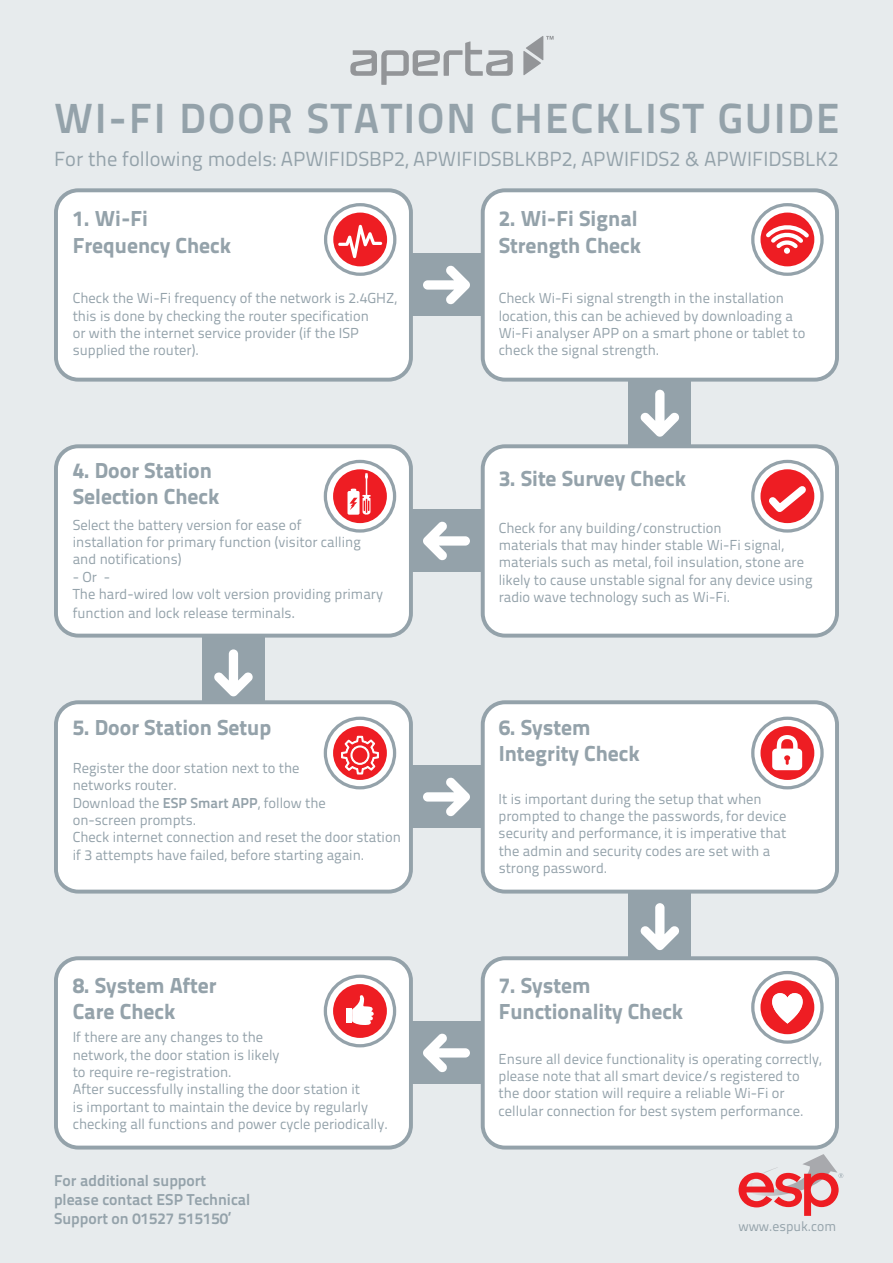
<style>
.page{position:relative;width:893px;height:1263px;background:#e7ebed}
.page>*{position:absolute;margin:0;border:0;box-sizing:border-box;transform-origin:0 0}
.t1{font:700 42.15px "Titillium Text 22 L";letter-spacing:.05em;color:#94a2aa}
.t2{font:800 21.75px/26.1px "Titillium Text 22 L";color:#94a2aa}
.t3{font:20.4px "Titillium Text 22 L";color:#94a2aa}
.t4{font:700 15.75px/18.9px "Titillium Text 22 L";color:#94a2aa}
.t5{font:14.4px/17.4px "Titillium Text 22 L";color:#94a2aa}
.t6{font:13.65px "Titillium Text 22 L";color:#94a2aa}
.s1{font-size:15.75px}
.s2{font-weight:700}
</style>
<div class="page">
<div style="left:629px;top:382px;width:62px;height:71px;background:#94a2aa"></div>
<div style="left:202px;top:637px;width:63px;height:72px;background:#94a2aa"></div>
<div style="left:629px;top:891px;width:62px;height:71px;background:#94a2aa"></div>
<div style="left:411px;top:1022px;width:71px;height:62px;background:#94a2aa"></div>
<div style="left:411px;top:254px;width:71px;height:62px;background:#94a2aa"></div>
<div style="left:411px;top:510px;width:71px;height:62px;background:#94a2aa"></div>
<div style="left:411px;top:766px;width:71px;height:62px;background:#94a2aa"></div>
<div style="left:483px;top:190px;width:354px;height:190px;background:#fff;border-radius:22px"></div>
<div style="left:481px;top:188px;width:358px;height:194px;border:4px solid #94a2aa;border-radius:22px"></div>
<div style="left:56px;top:190px;width:355px;height:190px;background:#fff;border-radius:22px"></div>
<div style="left:54px;top:188px;width:359px;height:194px;border:4px solid #94a2aa;border-radius:22px"></div>
<div style="left:56px;top:958px;width:355px;height:189px;background:#fff;border-radius:22px"></div>
<div style="left:54px;top:956px;width:359px;height:193px;border:4px solid #94a2aa;border-radius:22px"></div>
<div style="left:483px;top:958px;width:354px;height:189px;background:#fff;border-radius:22px"></div>
<div style="left:481px;top:956px;width:358px;height:193px;border:4px solid #94a2aa;border-radius:22px"></div>
<div style="left:56px;top:702px;width:355px;height:189px;background:#fff;border-radius:22px"></div>
<div style="left:54px;top:700px;width:359px;height:193px;border:4px solid #94a2aa;border-radius:22px"></div>
<div style="left:483px;top:702px;width:354px;height:189px;background:#fff;border-radius:22px"></div>
<div style="left:481px;top:700px;width:358px;height:193px;border:4px solid #94a2aa;border-radius:22px"></div>
<div style="left:56px;top:446px;width:355px;height:190px;background:#fff;border-radius:22px"></div>
<div style="left:54px;top:444px;width:359px;height:194px;border:4px solid #94a2aa;border-radius:22px"></div>
<div style="left:483px;top:446px;width:354px;height:190px;background:#fff;border-radius:22px"></div>
<div style="left:481px;top:444px;width:358px;height:194px;border:4px solid #94a2aa;border-radius:22px"></div>
<div style="left:333px;top:213px;width:54px;height:53px;background:#ee1d23;border-radius:50%"></div>
<div style="left:324px;top:203px;width:72px;height:73px;border:3px solid #94a2aa;border-radius:50%"></div>
<div style="left:333px;top:469px;width:54px;height:54px;background:#ee1d23;border-radius:50%"></div>
<div style="left:324px;top:460px;width:72px;height:73px;border:3px solid #94a2aa;border-radius:50%"></div>
<div style="left:333px;top:726px;width:54px;height:54px;background:#ee1d23;border-radius:50%"></div>
<div style="left:324px;top:717px;width:72px;height:72px;border:3px solid #94a2aa;border-radius:50%"></div>
<div style="left:333px;top:984px;width:54px;height:54px;background:#ee1d23;border-radius:50%"></div>
<div style="left:324px;top:974px;width:72px;height:73px;border:3px solid #94a2aa;border-radius:50%"></div>
<div style="left:760px;top:213px;width:54px;height:53px;background:#ee1d23;border-radius:50%"></div>
<div style="left:751px;top:203px;width:73px;height:73px;border:3px solid #94a2aa;border-radius:50%"></div>
<div style="left:760px;top:469px;width:54px;height:54px;background:#ee1d23;border-radius:50%"></div>
<div style="left:751px;top:460px;width:73px;height:73px;border:3px solid #94a2aa;border-radius:50%"></div>
<div style="left:760px;top:726px;width:54px;height:54px;background:#ee1d23;border-radius:50%"></div>
<div style="left:751px;top:717px;width:73px;height:72px;border:3px solid #94a2aa;border-radius:50%"></div>
<div style="left:760px;top:980px;width:54px;height:54px;background:#ee1d23;border-radius:50%"></div>
<div style="left:751px;top:971px;width:73px;height:73px;border:3px solid #94a2aa;border-radius:50%"></div>
<svg style="left:762px;top:225px;width:51px;height:29px"></svg>
<svg style="left:762px;top:479px;width:51px;height:40px"></svg>
<svg style="left:347px;top:473px;width:24px;height:42px"></svg>
<svg style="left:341px;top:728px;width:38px;height:47px"></svg>
<svg style="left:772px;top:735px;width:30px;height:35px"></svg>
<svg style="left:338px;top:225px;width:44px;height:33px"></svg>
<svg style="left:352px;top:995px;width:22px;height:30px"></svg>
<div style="left:346px;top:1008px;width:5px;height:14px;background:#fff"></div>
<svg style="left:423px;top:265px;width:47px;height:40px"></svg>
<svg style="left:640px;top:390px;width:39px;height:47px"></svg>
<svg style="left:214px;top:649px;width:39px;height:47px"></svg>
<svg style="left:640px;top:903px;width:39px;height:47px"></svg>
<svg style="left:423px;top:1033px;width:47px;height:39px"></svg>
<svg style="left:423px;top:521px;width:47px;height:40px"></svg>
<svg style="left:423px;top:777px;width:47px;height:40px"></svg>
<svg style="left:772px;top:993px;width:31px;height:30px"></svg>
<svg style="left:738px;top:1154px;width:105px;height:62px"></svg>
<svg style="left:350px;top:41px;width:163px;height:44px"></svg>
<svg style="left:523px;top:36px;width:31px;height:39px"></svg>
<h1 class="t1" style="left:54px;top:85px;width:787px">WI-FI DOOR STATION CHECKLIST GUIDE</h1>
<h3 class="t3" style="left:54px;top:143px;width:786px">For the following models: APWIFIDSBP2, APWIFIDSBLKBP2, APWIFIDS2 &amp; APWIFIDSBLK2</h3>
<h2 class="t2" style="left:73px;top:204px;width:160px">1. Wi-Fi<br>Frequency Check</h2>
<h2 class="t2" style="left:499px;top:204px;width:144px">2. Wi-Fi Signal<br>Strength Check</h2>
<p class="t5" style="left:73px;top:289px;width:326px">Check the Wi-Fi frequency of the network is 2.4GHZ, this is done by checking the router specification<br>or with the internet service provider (if the ISP supplied the router).</p>
<h2 class="t2" style="left:73px;top:456px;width:148px">4. Door Station<br>Selection Check</h2>
<p class="t5" style="left:73px;top:515px;width:290px">Select the battery version for ease of installation for primary function (visitor calling and notifications)</p>
<p class="t5" style="left:73px;top:567px;width:312px">- Or -<br>The hard-wired low volt version providing primary</p>
<p class="t5" style="left:73px;top:604px;width:224px">function and lock release terminals<span class="s1">.</span></p>
<h2 class="t2" style="left:73px;top:713px;width:200px">5. Door Station Setup</h2>
<p class="t5" style="left:73px;top:758px;width:330px">Register the door station next to the<br>networks router.<br>Download the <span class="s2">ESP Smart APP</span>, follow the<br>on-screen prompts.<br>Check internet connection and reset the door station if 3 attempts have failed, before starting again.</p>
<h2 class="t2" style="left:73px;top:971px;width:146px">8. System After<br>Care Check</h2>
<p class="t5" style="left:73px;top:1028px;width:317px">If there are any changes to the<br>network, the door station is likely<br>to require re-registration.<br>After successfully installing the door station it<br>is important to maintain the device by regularly checking all functions and power cycle periodically.</p>
<p class="t4" style="left:54px;top:1170px;width:198px">For additional support please contact ESP Technical<br>Support on 01527 515150’</p>
<p class="t5" style="left:499px;top:289px;width:308px">Check Wi-Fi signal strength in the installation location, this can be achieved by downloading a Wi-Fi analyser APP on a smart phone or tablet to check the signal strength.</p>
<h2 class="t2" style="left:499px;top:464px;width:189px">3. Site Survey Check</h2>
<p class="t5" style="left:499px;top:518px;width:315px">Check for any building/construction<br>materials that may hinder stable Wi-Fi signal, materials such as metal, foil insulation, stone are likely to cause unstable signal for any device using radio wave technology such as Wi-Fi.</p>
<h2 class="t2" style="left:499px;top:713px;width:142px">6. System<br>Integrity Check</h2>
<p class="t5" style="left:499px;top:789px;width:289px">It is important during the setup that when prompted to change the passwords, for device security and performance, it is imperative that the admin and security codes are set with a strong password.</p>
<h2 class="t2" style="left:499px;top:971px;width:186px">7. System<br>Functionality Check</h2>
<p class="t5" style="left:499px;top:1049px;width:324px">Ensure all device functionality is operating correctly, please note that all smart device/s registered to the door station will require a reliable Wi-Fi or cellular connection for best system performance.</p>
<p class="t6" style="left:738px;top:1216px;width:99px">www.espuk.com</p>
</div>
